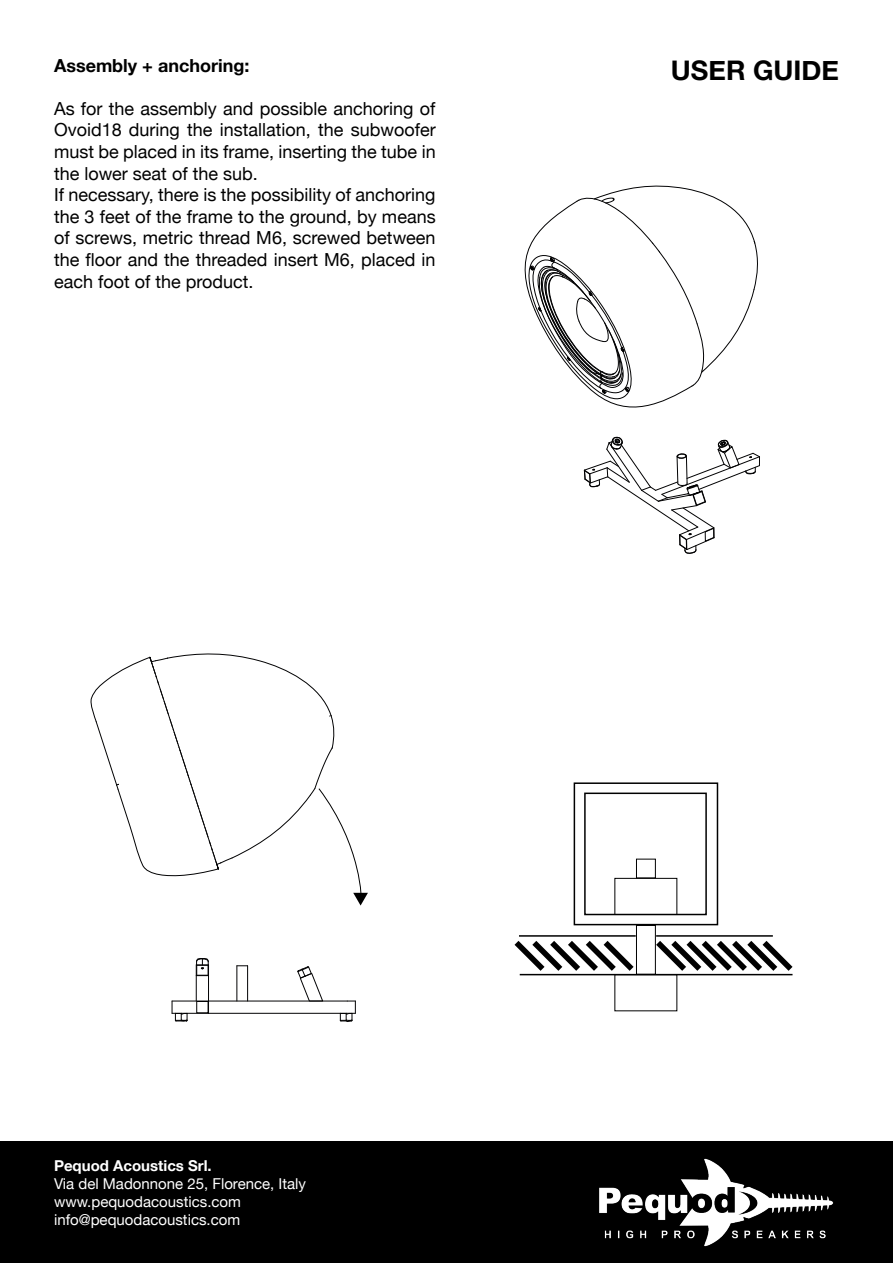
<style>
.page{position:relative;width:893px;height:1263px;background:#fff}
.page>*{position:absolute;margin:0;border:0;box-sizing:border-box;transform-origin:0 0}
.t1{font:700 27px "Helvetica Neue";color:#000}
.t2{font:18px/21.6px "Helvetica Neue";color:#000;text-align:justify}
.t3{font:700 18px "Helvetica Neue";color:#000}
.t4{font:15px "Helvetica Neue";color:#fff}
.t5{font:700 15px "Helvetica Neue";color:#fff}
</style>
<div class="page">
<div style="left:0;top:1142px;width:893px;height:121px;background:#000"></div>
<img style="left:599px;top:1158px;width:235px;height:89px">
<hr style="left:209px;top:1001px;width:138px;height:1px;background:#020203">
<hr style="left:209px;top:1013px;width:146px;height:1px;background:#020203">
<hr style="left:172px;top:1001px;width:37px;height:1px;background:#020203">
<hr style="left:172px;top:1013px;width:37px;height:1px;background:#020203">
<hr style="left:237px;top:966px;width:1px;height:35px;background:#020203">
<hr style="left:247px;top:966px;width:1px;height:35px;background:#020203">
<svg style="left:172px;top:1001px;width:16px;height:21px"></svg>
<svg style="left:297px;top:966px;width:26px;height:35px"></svg>
<svg style="left:340px;top:1001px;width:16px;height:21px"></svg>
<svg style="left:196px;top:958px;width:13px;height:55px"></svg>
<svg style="left:584px;top:437px;width:176px;height:117px"></svg>
<svg style="left:524px;top:185px;width:234px;height:223px"></svg>
<svg style="left:514px;top:935px;width:122px;height:41px"></svg>
<svg style="left:656px;top:935px;width:137px;height:42px"></svg>
<div style="left:614px;top:878px;width:63px;height:37px;border:1px solid #000"></div>
<div style="left:636px;top:925px;width:20px;height:50px;border:1px solid #000"></div>
<div style="left:636px;top:859px;width:20px;height:19px;border:1px solid #000"></div>
<div style="left:584px;top:792px;width:123px;height:123px;border:2px solid #000"></div>
<div style="left:574px;top:782px;width:144px;height:143px;border:2px solid #000"></div>
<svg style="left:90px;top:653px;width:278px;height:252px"></svg>
<p class="t3" style="left:54px;top:51px;width:197px">Assembly + anchoring:</p>
<p class="t2" style="left:54px;top:99px;width:383px">As for the assembly and possible anchoring of Ovoid18 during the installation, the subwoofer must be placed in its frame, inserting the tube in the lower seat of the sub.</p>
<p class="t2" style="left:54px;top:185px;width:383px">If necessary, there is the possibility of anchoring the 3 feet of the frame to the ground, by means of screws, metric thread M6, screwed between the floor and the threaded insert M6, placed in each foot of the product.</p>
<p class="t1" style="left:671px;top:50px;width:169px">USER GUIDE</p>
<p class="t5" style="left:54px;top:1153px;width:159px">Pequod Acoustics Srl.</p>
<p class="t4" style="left:54px;top:1172px;width:254px">Via del Madonnone 25, Florence, Italy</p>
<p class="t4" style="left:54px;top:1190px;width:188px">www.pequodacoustics.com</p>
<p class="t4" style="left:54px;top:1208px;width:188px">info@pequodacoustics.com</p>
</div>
